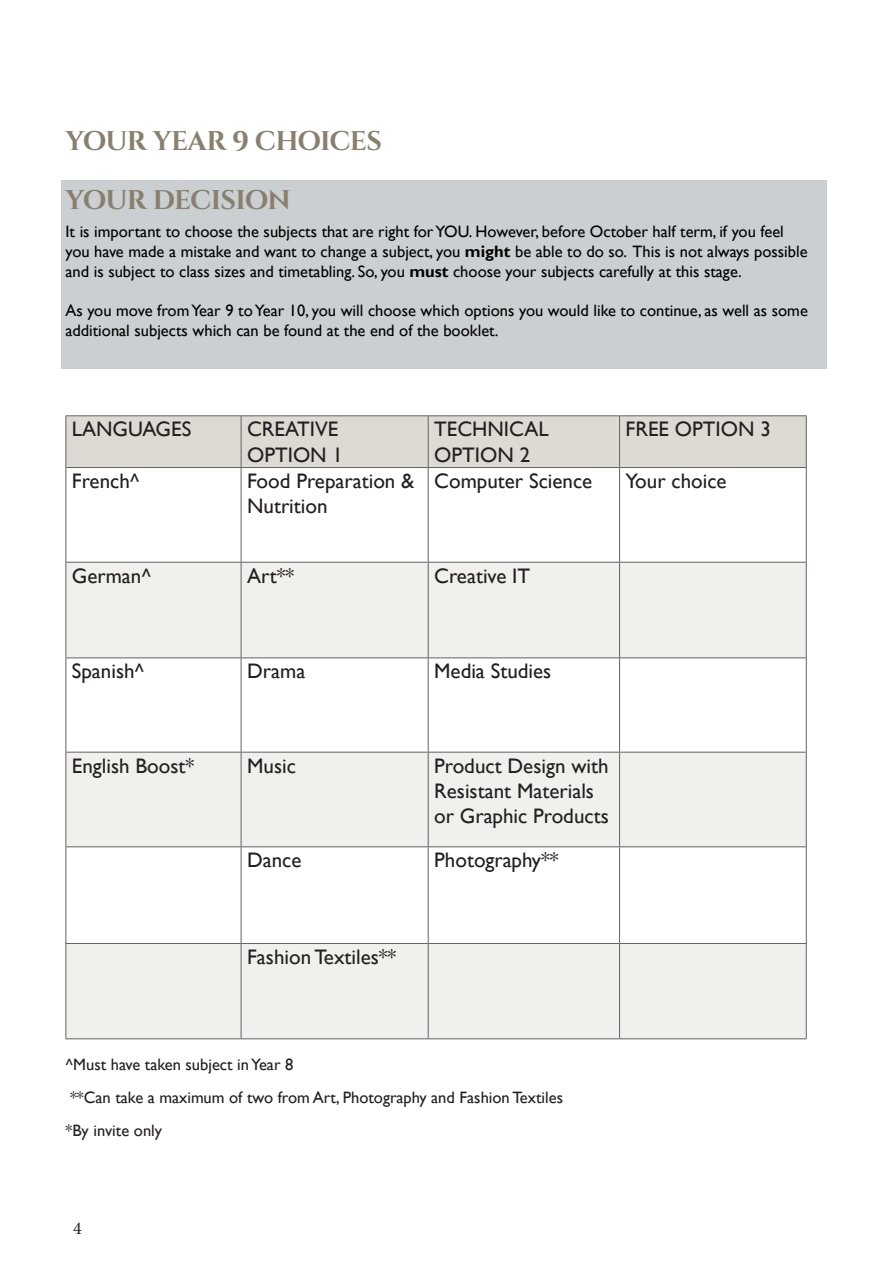
<style>
.page{position:relative;width:893px;height:1263px;background:#fff}
.page>*{position:absolute;margin:0;border:0;box-sizing:border-box;transform-origin:0 0}
.t1{font:700 27px "Cinzel";letter-spacing:-.035em;color:#887f6f}
.t2{font:21px/25.2px "Gill Sans";color:#231f20}
.t3{font:18px "Minion Pro";color:#231f20}
.t4{font:16.5px/19.8px "Gill Sans";color:#000}
.t5{font:16.5px "Gill Sans";color:#231f20}
.s1{font-weight:700}
</style>
<div class="page">
<div style="left:62px;top:180px;width:765px;height:188px;background:#cbcfd2"></div>
<div style="left:66px;top:416px;width:740px;height:51px;background:#ddd9d3"></div>
<svg style="left:66px;top:563px;width:740px;height:475px;fill:#f1f0ed"></svg>
<hr style="left:65px;top:415px;width:176px;height:1px;background:#636366">
<hr style="left:65px;top:416px;width:1px;height:51px;background:#636366">
<hr style="left:241px;top:415px;width:187px;height:1px;background:#636366">
<hr style="left:241px;top:416px;width:1px;height:51px;background:#636366">
<hr style="left:428px;top:415px;width:192px;height:1px;background:#636366">
<hr style="left:428px;top:416px;width:1px;height:51px;background:#636366">
<hr style="left:620px;top:415px;width:187px;height:1px;background:#636366">
<hr style="left:619px;top:416px;width:1px;height:51px;background:#636366">
<hr style="left:806px;top:416px;width:1px;height:51px;background:#636366">
<hr style="left:65px;top:467px;width:176px;height:1px;background:#636366">
<hr style="left:65px;top:468px;width:1px;height:94px;background:#636366">
<hr style="left:241px;top:467px;width:187px;height:1px;background:#636366">
<hr style="left:241px;top:468px;width:1px;height:94px;background:#636366">
<hr style="left:428px;top:467px;width:192px;height:1px;background:#636366">
<hr style="left:428px;top:468px;width:1px;height:94px;background:#636366">
<hr style="left:620px;top:467px;width:187px;height:1px;background:#636366">
<hr style="left:619px;top:468px;width:1px;height:94px;background:#636366">
<hr style="left:806px;top:468px;width:1px;height:94px;background:#636366">
<hr style="left:65px;top:562px;width:176px;height:1px;background:#636366">
<hr style="left:65px;top:563px;width:1px;height:94px;background:#636366">
<hr style="left:241px;top:562px;width:187px;height:1px;background:#636366">
<hr style="left:241px;top:563px;width:1px;height:94px;background:#636366">
<hr style="left:428px;top:562px;width:192px;height:1px;background:#636366">
<hr style="left:428px;top:563px;width:1px;height:94px;background:#636366">
<hr style="left:620px;top:562px;width:187px;height:1px;background:#636366">
<hr style="left:619px;top:563px;width:1px;height:94px;background:#636366">
<hr style="left:806px;top:563px;width:1px;height:94px;background:#636366">
<hr style="left:65px;top:657px;width:176px;height:1px;background:#636366">
<hr style="left:65px;top:658px;width:1px;height:94px;background:#636366">
<hr style="left:241px;top:657px;width:187px;height:1px;background:#636366">
<hr style="left:241px;top:658px;width:1px;height:94px;background:#636366">
<hr style="left:428px;top:657px;width:192px;height:1px;background:#636366">
<hr style="left:428px;top:658px;width:1px;height:94px;background:#636366">
<hr style="left:620px;top:657px;width:187px;height:1px;background:#636366">
<hr style="left:619px;top:658px;width:1px;height:94px;background:#636366">
<hr style="left:806px;top:658px;width:1px;height:94px;background:#636366">
<hr style="left:65px;top:752px;width:176px;height:1px;background:#636366">
<hr style="left:65px;top:752px;width:1px;height:94px;background:#636366">
<hr style="left:241px;top:752px;width:187px;height:1px;background:#636366">
<hr style="left:241px;top:752px;width:1px;height:94px;background:#636366">
<hr style="left:428px;top:752px;width:192px;height:1px;background:#636366">
<hr style="left:428px;top:752px;width:1px;height:94px;background:#636366">
<hr style="left:620px;top:752px;width:187px;height:1px;background:#636366">
<hr style="left:619px;top:752px;width:1px;height:94px;background:#636366">
<hr style="left:806px;top:752px;width:1px;height:94px;background:#636366">
<hr style="left:65px;top:846px;width:176px;height:1px;background:#636366">
<hr style="left:65px;top:847px;width:1px;height:96px;background:#636366">
<hr style="left:241px;top:846px;width:187px;height:1px;background:#636366">
<hr style="left:241px;top:847px;width:1px;height:96px;background:#636366">
<hr style="left:428px;top:846px;width:192px;height:1px;background:#636366">
<hr style="left:428px;top:847px;width:1px;height:96px;background:#636366">
<hr style="left:620px;top:846px;width:187px;height:1px;background:#636366">
<hr style="left:619px;top:847px;width:1px;height:96px;background:#636366">
<hr style="left:806px;top:847px;width:1px;height:96px;background:#636366">
<hr style="left:65px;top:943px;width:176px;height:1px;background:#636366">
<hr style="left:65px;top:944px;width:1px;height:94px;background:#636366">
<hr style="left:241px;top:943px;width:187px;height:1px;background:#636366">
<hr style="left:241px;top:944px;width:1px;height:94px;background:#636366">
<hr style="left:428px;top:943px;width:192px;height:1px;background:#636366">
<hr style="left:428px;top:944px;width:1px;height:94px;background:#636366">
<hr style="left:620px;top:943px;width:187px;height:1px;background:#636366">
<hr style="left:619px;top:944px;width:1px;height:94px;background:#636366">
<hr style="left:806px;top:944px;width:1px;height:94px;background:#636366">
<hr style="left:65px;top:1038px;width:176px;height:1px;background:#636366">
<hr style="left:241px;top:1038px;width:187px;height:1px;background:#636366">
<hr style="left:428px;top:1038px;width:192px;height:1px;background:#636366">
<hr style="left:620px;top:1038px;width:187px;height:1px;background:#636366">
<p class="t1" style="left:65px;top:124px;width:318px">YOUR YEAR 9 CHOICES</p>
<p class="t1" style="left:65px;top:183px;width:227px">YOUR DECISION</p>
<p class="t4" style="left:65px;top:222px;width:744px">It is important to choose the subjects that are right for YOU. However, before October half term, if you feel you have made a mistake and want to change a subject, you <span class="s1">might</span> be able to do so. This is not always possible and is subject to class sizes and timetabling. So, you <span class="s1">must</span> choose your subjects carefully at this stage.</p>
<p class="t4" style="left:65px;top:301px;width:744px">As you move from Year 9 to Year 10, you will choose which options you would like to continue, as well as some additional subjects which can be found at the end of the booklet.</p>
<p class="t2" style="left:72px;top:417px;width:121px">LANGUAGES</p>
<p class="t2" style="left:247px;top:417px;width:97px">CREATIVE<br>OPTION 1</p>
<p class="t2" style="left:434px;top:417px;width:116px">TECHNICAL<br>OPTION 2</p>
<p class="t2" style="left:626px;top:417px;width:147px">FREE OPTION 3</p>
<p class="t2" style="left:72px;top:469px;width:69px">French^</p>
<p class="t2" style="left:247px;top:469px;width:169px">Food Preparation &amp;</p>
<p class="t2" style="left:247px;top:494px;width:82px">Nutrition</p>
<p class="t2" style="left:434px;top:469px;width:160px">Computer Science</p>
<p class="t2" style="left:626px;top:469px;width:103px">Your choice</p>
<p class="t2" style="left:72px;top:563px;width:81px">German^</p>
<p class="t2" style="left:247px;top:563px;width:49px">Art**</p>
<p class="t2" style="left:434px;top:563px;width:97px">Creative IT</p>
<p class="t2" style="left:72px;top:659px;width:74px">Spanish^</p>
<p class="t2" style="left:247px;top:659px;width:60px">Drama</p>
<p class="t2" style="left:434px;top:659px;width:119px">Media Studies</p>
<p class="t2" style="left:72px;top:753px;width:124px">English Boost*</p>
<p class="t2" style="left:247px;top:753px;width:50px">Music</p>
<p class="t2" style="left:434px;top:753px;width:176px">Product Design with<br>Resistant Materials or Graphic Products</p>
<p class="t2" style="left:247px;top:848px;width:56px">Dance</p>
<p class="t2" style="left:434px;top:848px;width:126px">Photography**</p>
<p class="t2" style="left:247px;top:945px;width:151px">Fashion Textiles**</p>
<p class="t5" style="left:65px;top:1054px;width:229px">^Must have taken subject in Year 8</p>
<p class="t5" style="left:70px;top:1087px;width:494px">**Can take a maximum of two from Art, Photography and Fashion Textiles</p>
<p class="t5" style="left:65px;top:1120px;width:98px">*By invite only</p>
<p class="t3" style="left:73px;top:1216px;width:10px">4</p>
</div>
